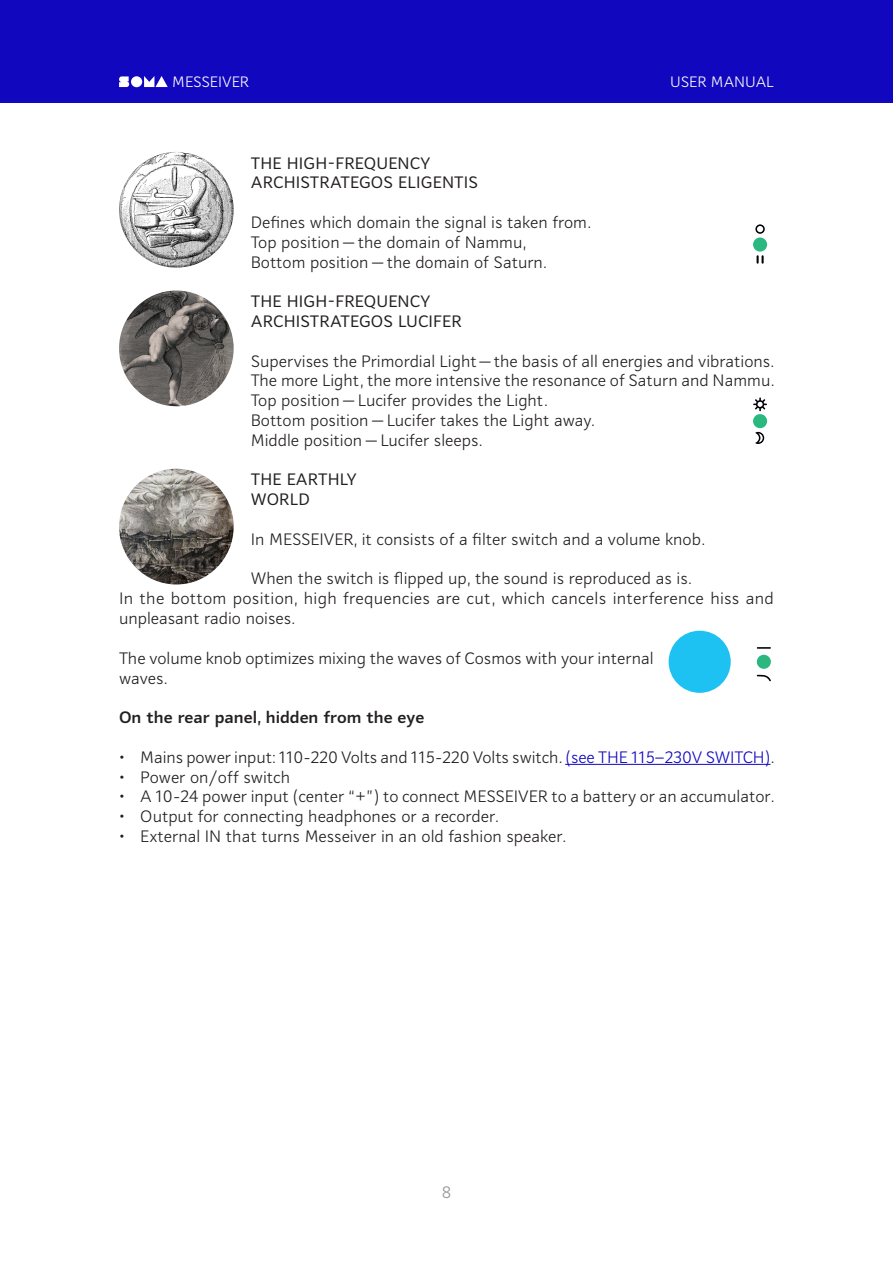
<style>
.page{position:relative;width:893px;height:1263px;background:#fff}
.page>*{position:absolute;margin:0;border:0;box-sizing:border-box;transform-origin:0 0}
.text{font:300 16.5px/19.8px "Mediator";color:#231f20}
.z{font:16.5px/19.8px "Mediator";letter-spacing:.01em;color:#231f20}
.text-2{font:700 16.5px "Mediator";color:#231f20}
.t1{font:300 16.5px "Mediator";color:#939598}
.t2{font:300 15px "Mediator";color:#fff}
.s1{color:#1107be}
</style>
<div class="page">
<div style="left:0;top:0;width:893px;height:103px;background:#1107be"></div>
<svg style="left:144px;top:76px;width:24px;height:11px"></svg>
<svg style="left:119px;top:76px;width:10px;height:11px"></svg>
<div style="left:131px;top:76px;width:11px;height:11px;background:#fff;border-radius:50%"></div>
<hr style="left:565px;top:764px;width:205px;height:1px;background:#1107be">
<svg style="left:753px;top:224px;width:15px;height:40px"></svg>
<svg style="left:753px;top:397px;width:15px;height:47px"></svg>
<svg style="left:668px;top:630px;width:103px;height:63px"></svg>
<img style="left:119px;top:152px;width:115px;height:116px">
<img style="left:119px;top:290px;width:115px;height:116px">
<img style="left:119px;top:469px;width:115px;height:115px">
<p class="t2" style="left:172px;top:72px;width:78px">MESSEIVER</p>
<p class="t2" style="left:670px;top:72px;width:105px">USER MANUAL</p>
<p class="z" style="left:251px;top:153px;width:229px">THE HIGH-FREQUENCY<br>ARCHISTRATEGOS ELIGENTIS</p>
<p class="text" style="left:251px;top:212px;width:339px">Defines which domain the signal is taken from.</p>
<p class="text" style="left:251px;top:232px;width:278px">Top position — the domain of Nammu,</p>
<p class="text" style="left:251px;top:252px;width:295px">Bottom position — the domain of Saturn.</p>
<p class="z" style="left:251px;top:292px;width:213px">THE HIGH-FREQUENCY<br>ARCHISTRATEGOS LUCIFER</p>
<p class="text" style="left:251px;top:351px;width:522px">Supervises the Primordial Light — the basis of all energies and vibrations.<br>The more Light, the more intensive the resonance of Saturn and Nammu.</p>
<p class="text" style="left:251px;top:390px;width:296px">Top position — Lucifer provides the Light.</p>
<p class="text" style="left:251px;top:410px;width:343px">Bottom position — Lucifer takes the Light away.</p>
<p class="text" style="left:251px;top:430px;width:231px">Middle position — Lucifer sleeps.</p>
<p class="z" style="left:251px;top:470px;width:107px">THE EARTHLY<br>WORLD</p>
<p class="text" style="left:251px;top:529px;width:453px">In MESSEIVER, it consists of a filter switch and a volume knob.</p>
<p class="text" style="left:251px;top:569px;width:440px">When the switch is flipped up, the sound is reproduced as is.</p>
<p class="text" style="left:119px;top:588px;width:656px">In the bottom position, high frequencies are cut, which cancels interference hiss and unpleasant radio noises.</p>
<p class="text" style="left:119px;top:648px;width:536px">The volume knob optimizes mixing the waves of Cosmos with your internal waves.</p>
<p class="text-2" style="left:119px;top:707px;width:307px">On the rear panel, hidden from the eye</p>
<p class="text" style="left:119px;top:747px;width:654px">• Mains power input: 110-220 Volts and 115-220 Volts switch.<span class="s1">(see THE 115–230V SWITCH)</span>.</p>
<p class="text" style="left:119px;top:767px;width:173px">• Power on/off switch</p>
<p class="text" style="left:119px;top:786px;width:657px">• A 10-24 power input (center “+”) to connect MESSEIVER to a battery or an accumulator.</p>
<p class="text" style="left:119px;top:806px;width:382px">• Output for connecting headphones or a recorder.</p>
<p class="text" style="left:119px;top:826px;width:449px">• External IN that turns Messeiver in an old fashion speaker.</p>
<p class="t1" style="left:442px;top:1182px;width:11px">8</p>
</div>
